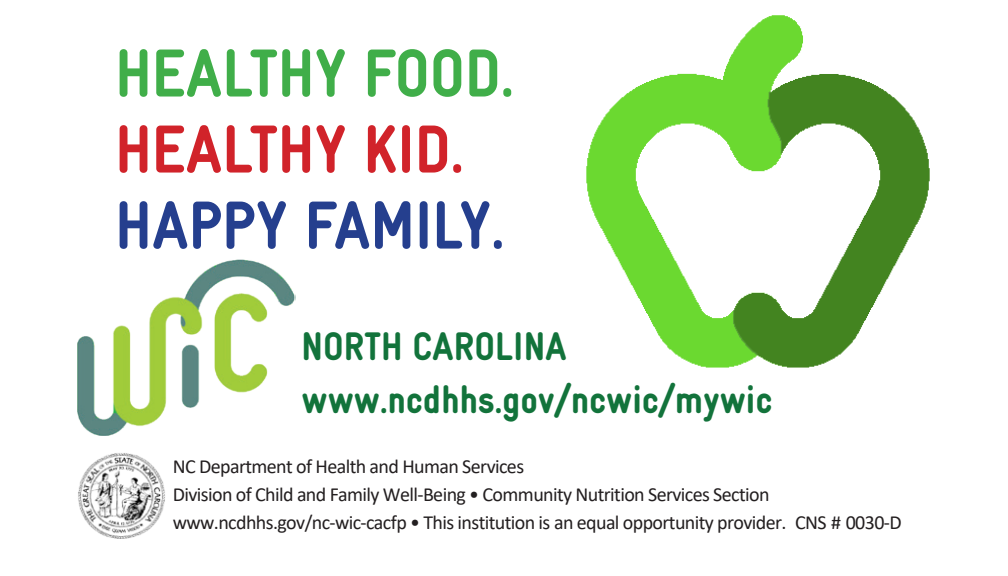
<style>
.page{position:relative;width:1008px;height:576px;background:#fff}
.page>*{position:absolute;margin:0;border:0;box-sizing:border-box;transform-origin:0 0}
.t1{font:900 68px "WIC Gravur Condensed";color:#40ae49}
.t2{font:900 68px "WIC Gravur Condensed";color:#253f8e}
.t3{font:900 68px "WIC Gravur Condensed";color:#d1232a}
.t4{font:900 40px/53.2px "WIC Gravur Condensed";color:#12733b}
.t5{font:20px/28px "Calibri";letter-spacing:-.03em;color:#231f20}
</style>
<div class="page">
<img style="left:586px;top:15px;width:344px;height:353px">
<img style="left:78px;top:259px;width:218px;height:176px">
<img style="left:78px;top:453px;width:87px;height:85px">
<p class="t1" style="left:115px;top:35px;width:400px">HEALTHY FOOD.</p>
<p class="t3" style="left:115px;top:111px;width:350px">HEALTHY KID.</p>
<p class="t2" style="left:115px;top:187px;width:391px">HAPPY FAMILY.</p>
<p class="t4" style="left:302px;top:320px;width:473px">NORTH CAROLINA www.ncdhhs.gov/ncwic/mywic</p>
<p class="t5" style="left:173px;top:452px;width:730px">NC Department of Health and Human Services<br>Division of Child and Family Well-Being • Community Nutrition Services Section www.ncdhhs.gov/nc-wic-cacfp • This institution is an equal opportunity provider. CNS # 0030-D</p>
</div>
